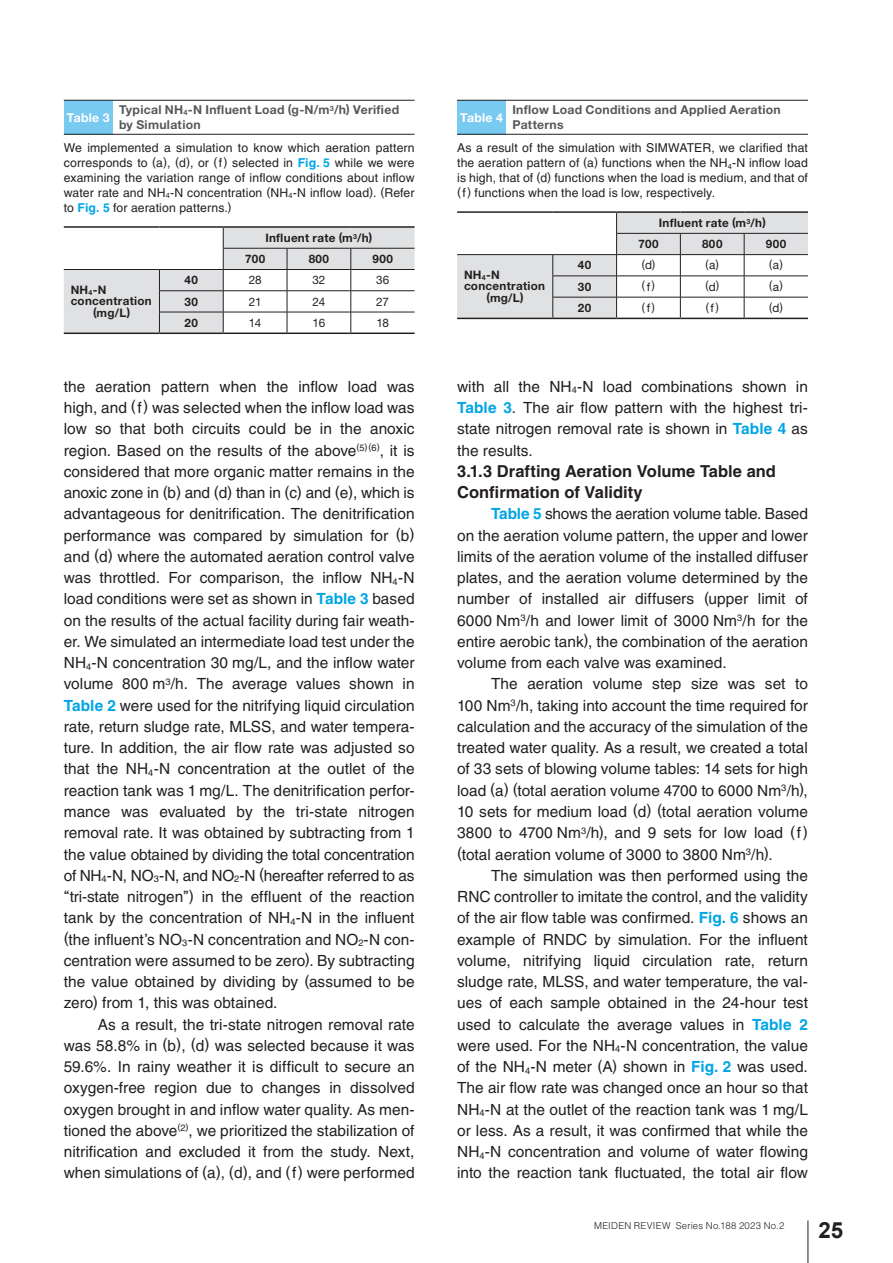
<style>
.page{position:relative;width:893px;height:1263px;background:#fff}
.page>*{position:absolute;margin:0;border:0;box-sizing:border-box;transform-origin:0 0}
.t1{font:700 22.35px "Arial";color:#231f20}
._5_小見出し{font:700 16.5px/21.3px "Helvetica LT Std";color:#231f20}
.b_本文{font:15.45px/21.3px "Helvetica LT Std";color:#231f20;text-align:justify}
.図表キャプション_サブ{font:12.15px/14.9px "Helvetica LT Std";letter-spacing:.01em;color:#231f20;text-align:justify}
.図表キャプション{font:700 12.15px/14.9px "Helvetica Neue LT Std";letter-spacing:.02em;color:#57585a}
.図表キャプション_数字{font:700 12.15px "Helvetica Neue LT Std";letter-spacing:.025em;color:#fff}
.c_表組み_マクラ{font:700 11.7px/11.7px "Helvetica Neue LT Std";letter-spacing:.025em;color:#231f20}
.c_表組み{font:11.7px "Helvetica Neue LT Std";letter-spacing:-.015em;color:#231f20}
.t2{font:300 9.6px "Helvetica LT Std";letter-spacing:.025em;color:#231f20}
.s1{font-weight:700;color:#00a5e5}
.s2{font-family:"Gothic BBB Pr 6 N";font-weight:500}
</style>
<div class="page">
<hr style="left:808px;top:1220px;width:1px;height:43px;background:#231f20">
<hr style="left:64px;top:226px;width:95px;height:2px;background:#231f20">
<hr style="left:159px;top:226px;width:64px;height:2px;background:#231f20">
<hr style="left:223px;top:226px;width:64px;height:2px;background:#231f20">
<hr style="left:287px;top:226px;width:64px;height:2px;background:#231f20">
<hr style="left:351px;top:226px;width:64px;height:2px;background:#231f20">
<hr style="left:64px;top:333px;width:95px;height:1px;background:#231f20">
<hr style="left:159px;top:333px;width:64px;height:1px;background:#231f20">
<hr style="left:223px;top:333px;width:64px;height:1px;background:#231f20">
<hr style="left:287px;top:333px;width:64px;height:1px;background:#231f20">
<hr style="left:351px;top:333px;width:64px;height:1px;background:#231f20">
<svg style="left:64px;top:227px;width:351px;height:106px"></svg>
<div style="left:64px;top:100px;width:49px;height:34px;background:#79caf1"></div>
<hr style="left:64px;top:134px;width:351px;height:1px;background:#231f20">
<hr style="left:64px;top:100px;width:351px;height:1px;background:#231f20">
<hr style="left:457px;top:211px;width:96px;height:2px;background:#231f20">
<hr style="left:553px;top:211px;width:64px;height:2px;background:#231f20">
<hr style="left:617px;top:211px;width:63px;height:2px;background:#231f20">
<hr style="left:680px;top:211px;width:64px;height:2px;background:#231f20">
<hr style="left:744px;top:211px;width:64px;height:2px;background:#231f20">
<hr style="left:457px;top:318px;width:96px;height:1px;background:#231f20">
<hr style="left:553px;top:318px;width:64px;height:1px;background:#231f20">
<hr style="left:617px;top:318px;width:63px;height:1px;background:#231f20">
<hr style="left:680px;top:318px;width:64px;height:1px;background:#231f20">
<hr style="left:744px;top:318px;width:64px;height:1px;background:#231f20">
<svg style="left:457px;top:212px;width:351px;height:106px"></svg>
<div style="left:457px;top:100px;width:49px;height:34px;background:#79caf1"></div>
<hr style="left:457px;top:134px;width:351px;height:1px;background:#231f20">
<hr style="left:457px;top:100px;width:351px;height:1px;background:#231f20">
<p class="図表キャプション_数字" style="left:67px;top:110px;width:44px">Table 3</p>
<p class="図表キャプション" style="left:119px;top:102px;width:282px">Typical NH<sub>4</sub>-N Influent Load (g-N/m<sup>3</sup>/h) Verified by Simulation</p>
<p class="図表キャプション_数字" style="left:460px;top:110px;width:44px">Table 4</p>
<p class="図表キャプション" style="left:512px;top:102px;width:270px">Inflow Load Conditions and Applied Aeration<br>Patterns</p>
<p class="図表キャプション_サブ" style="left:64px;top:141px;width:352px">We implemented a simulation to know which aeration pattern corresponds to (a), (d), or (f) selected in <span class="s1">Fig. 5</span> while we were examining the variation range of inflow conditions about inflow water rate and NH<sub>4</sub>-N concentration (NH<sub>4</sub>-N inflow load). (Refer to <span class="s1">Fig. 5</span> for aeration patterns.)</p>
<p class="図表キャプション_サブ" style="left:457px;top:141px;width:352px">As a result of the simulation with SIMWATER, we clarified that the aeration pattern of (a) functions when the NH<sub>4</sub>-N inflow load is high, that of (d) functions when the load is medium, and that of (f) functions when the load is low, respectively.</p>
<p class="c_表組み_マクラ" style="left:659px;top:217px;width:109px">Influent rate (m<sup>3</sup>/h)</p>
<p class="c_表組み_マクラ" style="left:265px;top:232px;width:109px">Influent rate (m<sup>3</sup>/h)</p>
<p class="c_表組み_マクラ" style="left:638px;top:238px;width:22px">700</p>
<p class="c_表組み_マクラ" style="left:702px;top:238px;width:22px">800</p>
<p class="c_表組み_マクラ" style="left:766px;top:238px;width:22px">900</p>
<p class="c_表組み_マクラ" style="left:71px;top:283px;width:83px">NH<sub>4</sub>-N concentration</p>
<p class="c_表組み_マクラ" style="left:93px;top:307px;width:39px">(mg/L)</p>
<p class="c_表組み_マクラ" style="left:245px;top:253px;width:22px">700</p>
<p class="c_表組み_マクラ" style="left:309px;top:253px;width:22px">800</p>
<p class="c_表組み_マクラ" style="left:372px;top:253px;width:22px">900</p>
<p class="c_表組み_マクラ" style="left:185px;top:274px;width:15px">40</p>
<p class="c_表組み" style="left:249px;top:273px;width:14px">28</p>
<p class="c_表組み" style="left:312px;top:273px;width:15px">32</p>
<p class="c_表組み" style="left:376px;top:273px;width:15px">36</p>
<p class="c_表組み_マクラ" style="left:185px;top:295px;width:15px">30</p>
<p class="c_表組み" style="left:249px;top:294px;width:14px">21</p>
<p class="c_表組み" style="left:313px;top:294px;width:14px">24</p>
<p class="c_表組み" style="left:376px;top:294px;width:14px">27</p>
<p class="c_表組み_マクラ" style="left:185px;top:316px;width:15px">20</p>
<p class="c_表組み" style="left:249px;top:315px;width:14px">14</p>
<p class="c_表組み" style="left:313px;top:315px;width:14px">16</p>
<p class="c_表組み" style="left:376px;top:315px;width:14px">18</p>
<p class="c_表組み_マクラ" style="left:464px;top:268px;width:83px">NH<sub>4</sub>-N concentration</p>
<p class="c_表組み_マクラ" style="left:486px;top:292px;width:39px">(mg/L)</p>
<p class="c_表組み_マクラ" style="left:578px;top:259px;width:15px">40</p>
<p class="c_表組み" style="left:642px;top:257px;width:15px">(d)</p>
<p class="c_表組み" style="left:705px;top:257px;width:15px">(a)</p>
<p class="c_表組み" style="left:769px;top:257px;width:15px">(a)</p>
<p class="c_表組み_マクラ" style="left:578px;top:280px;width:15px">30</p>
<p class="c_表組み" style="left:642px;top:278px;width:15px">(f)</p>
<p class="c_表組み" style="left:705px;top:278px;width:15px">(d)</p>
<p class="c_表組み" style="left:769px;top:278px;width:15px">(a)</p>
<p class="c_表組み_マクラ" style="left:578px;top:301px;width:15px">20</p>
<p class="c_表組み" style="left:642px;top:299px;width:15px">(f)</p>
<p class="c_表組み" style="left:706px;top:299px;width:15px">(f)</p>
<p class="c_表組み" style="left:769px;top:299px;width:15px">(d)</p>
<p class="b_本文" style="left:64px;top:376px;width:352px">the aeration pattern when the inflow load was high, and (f) was selected when the inflow load was low so that both circuits could be in the anoxic region. Based on the results of the above<sup>(5)(6)</sup>, it is considered that more organic matter remains in the anoxic zone in (b) and (d) than in (c) and (e), which is advantageous for denitrification. The denitrification performance was compared by simulation for (b) and (d) where the automated aeration control valve was throttled. For comparison, the inflow NH<sub>4</sub>-N load conditions were set as shown in <span class="s1">Table 3</span> based on the results of the actual facility during fair weath&shy;er. We simulated an intermediate load test under the NH<sub>4</sub>-N concentration 30 mg/L, and the inflow water volume 800 m<sup>3</sup>/h. The average values shown in <span class="s1">Table 2</span> were used for the nitrifying liquid circulation rate, return sludge rate, MLSS, and water tempera&shy;ture. In addition, the air flow rate was adjusted so that the NH<sub>4</sub>-N concentration at the outlet of the reaction tank was 1 mg/L. The denitrification perfor&shy;mance was evaluated by the tri-state nitrogen removal rate. It was obtained by subtracting from 1 the value obtained by dividing the total concentration of NH<sub>4</sub>-N, NO<sub>3</sub>-N, and NO<sub>2</sub>-N (hereafter referred to as <span class="s2">“</span>tri-state nitrogen<span class="s2">”</span>) in the effluent of the reaction tank by the concentration of NH<sub>4</sub>-N in the influent (the influent<span class="s2">ʼ</span>s NO<sub>3</sub>-N concentration and NO<sub>2</sub>-N con&shy;centration were assumed to be zero). By subtracting the value obtained by dividing by (assumed to be zero) from 1, this was obtained.</p>
<p class="b_本文" style="left:64px;top:1013px;width:352px;text-indent:34px">As a result, the tri-state nitrogen removal rate was 58.8% in (b), (d) was selected because it was 59.6%. In rainy weather it is difficult to secure an oxygen-free region due to changes in dissolved oxygen brought in and inflow water quality. As men&shy;tioned the above<sup>(2)</sup>, we prioritized the stabilization of nitrification and excluded it from the study. Next, when simulations of (a), (d), and (f) were performed</p>
<p class="b_本文" style="left:457px;top:376px;width:352px">with all the NH<sub>4</sub>-N load combinations shown in <span class="s1">Table 3</span>. The air flow pattern with the highest tri&shy;state nitrogen removal rate is shown in <span class="s1">Table 4</span> as the results.</p>
<p class="_5_小見出し" style="left:457px;top:460px;width:320px">3.1.3 Drafting Aeration Volume Table and<br>Confirmation of Validity</p>
<p class="b_本文" style="left:457px;top:503px;width:352px;text-indent:34px"><span class="s1">Table 5</span> shows the aeration volume table. Based on the aeration volume pattern, the upper and lower limits of the aeration volume of the installed diffuser plates, and the aeration volume determined by the number of installed air diffusers (upper limit of 6000 Nm<sup>3</sup>/h and lower limit of 3000 Nm<sup>3</sup>/h for the entire aerobic tank), the combination of the aeration volume from each valve was examined.</p>
<p class="b_本文" style="left:457px;top:673px;width:352px;text-indent:34px">The aeration volume step size was set to 100 Nm<sup>3</sup>/h, taking into account the time required for calculation and the accuracy of the simulation of the treated water quality. As a result, we created a total of 33 sets of blowing volume tables: 14 sets for high load (a) (total aeration volume 4700 to 6000 Nm<sup>3</sup>/h), 10 sets for medium load (d) (total aeration volume 3800 to 4700 Nm<sup>3</sup>/h), and 9 sets for low load (f) (total aeration volume of 3000 to 3800 Nm<sup>3</sup>/h).</p>
<p class="b_本文" style="left:457px;top:865px;width:352px;text-indent:34px">The simulation was then performed using the RNC controller to imitate the control, and the validity of the air flow table was confirmed. <span class="s1">Fig. 6</span> shows an example of RNDC by simulation. For the influent volume, nitrifying liquid circulation rate, return sludge rate, MLSS, and water temperature, the val&shy;ues of each sample obtained in the 24-hour test used to calculate the average values in <span class="s1">Table 2 </span>were used. For the NH<sub>4</sub>-N concentration, the value of the NH<sub>4</sub>-N meter (A) shown in <span class="s1">Fig. 2</span> was used.<br>The air flow rate was changed once an hour so that NH<sub>4</sub>-N at the outlet of the reaction tank was 1 mg/L or less. As a result, it was confirmed that while the NH<sub>4</sub>-N concentration and volume of water flowing into the reaction tank fluctuated, the total air flow</p>
<p class="t2" style="left:594px;top:1219px;width:192px">MEIDEN REVIEW Series No.188 2023 No.2</p>
<h1 class="t1" style="left:819px;top:1214px;width:26px">25</h1>
</div>
